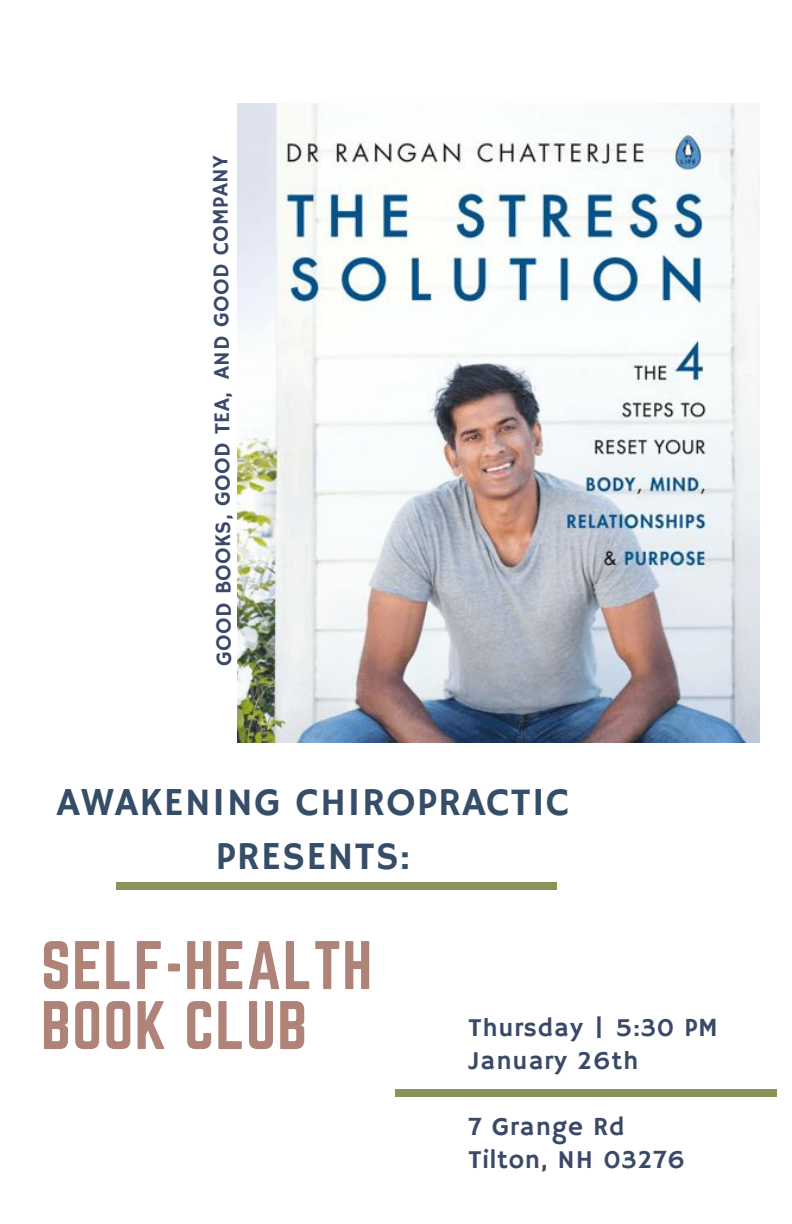
<style>
.page{position:relative;width:792px;height:1224px;background:#fff}
.page>*{position:absolute;margin:0;border:0;box-sizing:border-box;transform-origin:0 0}
.t1{font:60px/60px "Norwester";letter-spacing:.02em;color:#b08378}
.t2{font:39.6px/54px "Hammersmith One";letter-spacing:.03em;color:#364d68;text-align:center}
.t3{font:26.2px/33px "Hammersmith One";letter-spacing:.03em;color:#3b4969}
.t4{font:22.2px "Hammersmith One";letter-spacing:.01em;color:#3b4969}
</style>
<div class="page">
<div style="left:116px;top:882px;width:441px;height:7px;background:#8a945a"></div>
<div style="left:395px;top:1089px;width:381px;height:7px;background:#8a945a"></div>
<img style="left:238px;top:104px;width:522px;height:639px">
<p class="t4" style="left:209px;top:666px;width:513px;rotate:-90deg">GOOD BOOKS, GOOD TEA, AND GOOD COMPANY</p>
<h2 class="t2" style="left:57px;top:778px;width:514px">AWAKENING CHIROPRACTIC<br>PRESENTS:</h2>
<h1 class="t1" style="left:41px;top:935px;width:333px">SELF-HEALTH<br>BOOK CLUB</h1>
<p class="t3" style="left:469px;top:1013px;width:251px">Thursday | 5:30 PM<br>January 26th</p>
<p class="t3" style="left:469px;top:1112px;width:218px">7 Grange Rd<br>Tilton, NH 03276</p>
</div>
